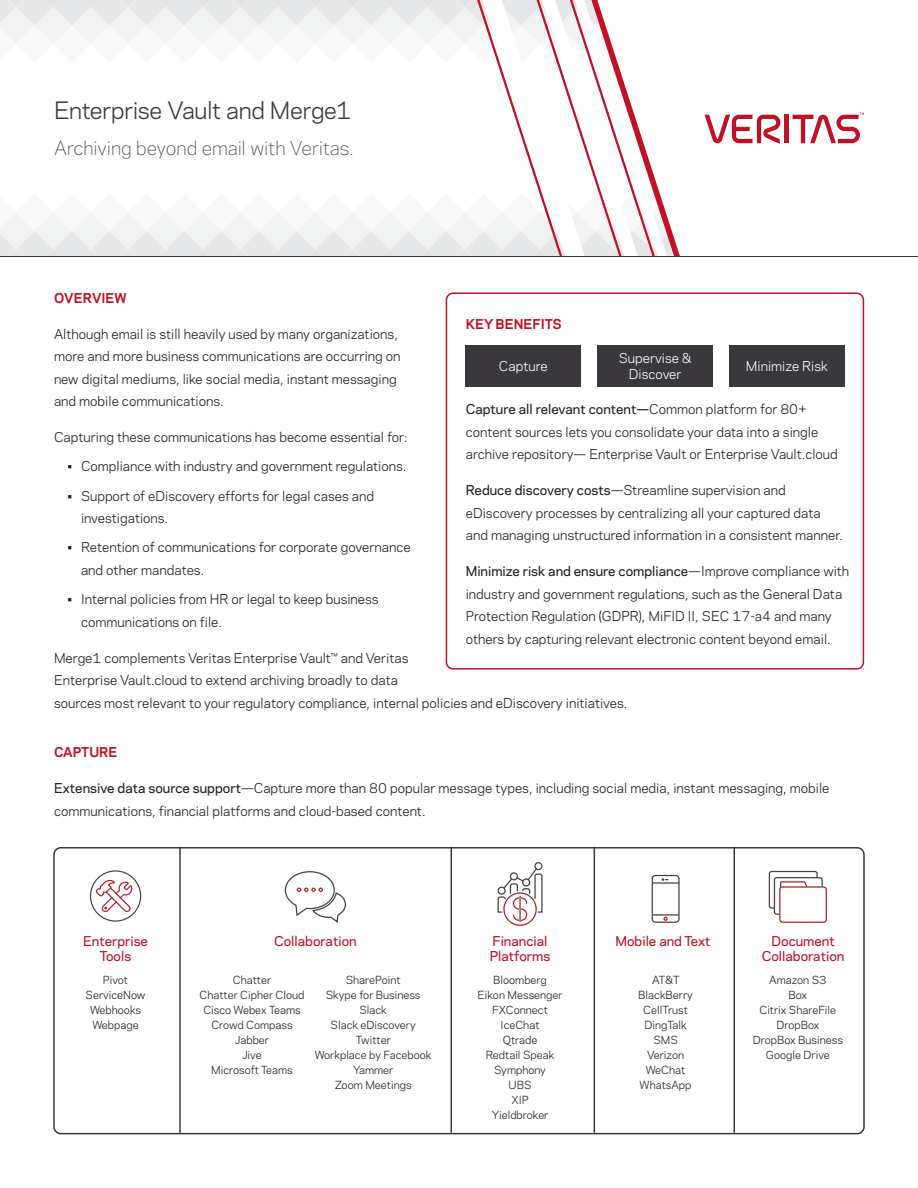
<style>
.page{position:relative;width:918px;height:1188px;background:#fff}
.page>*{position:absolute;margin:0;border:0;box-sizing:border-box;transform-origin:0 0}
.t1{font:22.5px "Polaris";letter-spacing:-.015em;color:#3a383c}
.t2{font:300 18px "Polaris";letter-spacing:-.005em;color:#3a383c}
.Body_Copy{font:12.75px/22.5px "Polaris";color:#231f20}
.Body_Copy-2{font:500 12.75px "Polaris";color:#c01125}
.Body_Copy-3{font:12.75px/15.3px "Polaris";color:#fff;text-align:center}
.Paragraph_Title{font:700 12.75px "Polaris";color:#c01125}
.Body_Copy-4{font:10.5px "Polaris";color:#231f20}
.s1{font-weight:500}
</style>
<div class="page">
<svg style="left:0;top:0;width:477px;height:256px"></svg>
<svg style="left:477px;top:0;width:387px;height:256px"></svg>
<hr style="left:0;top:256px;width:918px;height:1px;background:#3a383c">
<hr style="left:785px;top:115px;width:4px;height:28px;background:#c01125">
<svg style="left:705px;top:115px;width:76px;height:29px"></svg>
<svg style="left:793px;top:113px;width:71px;height:30px"></svg>
<div style="left:446px;top:292px;width:418px;height:378px;border:2px solid #c01125;border-radius:7px"></div>
<div style="left:466px;top:345px;width:115px;height:42px;background:#3a383c"></div>
<div style="left:598px;top:345px;width:115px;height:42px;background:#3a383c"></div>
<div style="left:729px;top:345px;width:116px;height:42px;background:#3a383c"></div>
<div style="left:53px;top:847px;width:812px;height:287px;border:2px solid #3a383c;border-radius:7px"></div>
<hr style="left:451px;top:847px;width:1px;height:286px;background:#3a383c">
<hr style="left:594px;top:847px;width:1px;height:286px;background:#3a383c">
<hr style="left:734px;top:847px;width:1px;height:286px;background:#3a383c">
<svg style="left:769px;top:871px;width:58px;height:52px"></svg>
<svg style="left:285px;top:871px;width:61px;height:52px"></svg>
<div style="left:652px;top:875px;width:28px;height:48px;border:1px solid #454142;border-radius:3px"></div>
<svg style="left:664px;top:917px;width:4px;height:4px"></svg>
<hr style="left:652px;top:882px;width:27px;height:2px;background:#454142">
<hr style="left:652px;top:914px;width:27px;height:2px;background:#454142">
<svg style="left:662px;top:878px;width:6px;height:3px"></svg>
<div style="left:534px;top:862px;width:9px;height:8px;border:1px solid #454142;border-radius:50%"></div>
<div style="left:503px;top:892px;width:34px;height:34px;border:1px solid #ab2328;border-radius:50%"></div>
<svg style="left:498px;top:867px;width:45px;height:55px"></svg>
<hr style="left:519px;top:896px;width:2px;height:26px;background:#ab2328">
<hr style="left:179px;top:847px;width:2px;height:286px;background:#3a383c">
<svg style="left:95px;top:879px;width:38px;height:36px"></svg>
<div style="left:90px;top:870px;width:51px;height:52px;border:1px solid #454142;border-radius:50%"></div>
<h1 class="t1" style="left:54px;top:94px;width:299px">Enterprise Vault and Merge1</h1>
<h2 class="t2" style="left:54px;top:135px;width:301px">Archiving beyond email with Veritas.</h2>
<p class="Paragraph_Title" style="left:54px;top:288px;width:74px">OVERVIEW</p>
<p class="Body_Copy" style="left:54px;top:322px;width:348px">Although email is still heavily used by many organizations, more and more business communications are occurring on new digital mediums, like social media, instant messaging and mobile communications.</p>
<p class="Body_Copy" style="left:54px;top:425px;width:355px">Capturing these communications has become essential for:</p>
<p class="Body_Copy" style="left:68px;top:455px;width:341px">• Compliance with industry and government regulations.</p>
<p class="Body_Copy" style="left:81px;top:484px;width:295px;text-indent:-14px">• Support of eDiscovery efforts for legal cases and investigations.</p>
<p class="Body_Copy" style="left:81px;top:536px;width:331px;text-indent:-14px">• Retention of communications for corporate governance and other mandates.</p>
<p class="Body_Copy" style="left:81px;top:587px;width:299px;text-indent:-14px">• Internal policies from HR or legal to keep business communications on file.</p>
<p class="Body_Copy" style="left:54px;top:646px;width:575px">Merge1 complements Veritas Enterprise Vault™ and Veritas<br>Enterprise Vault.cloud to extend archiving broadly to data<br>sources most relevant to your regulatory compliance, internal policies and eDiscovery initiatives.</p>
<p class="Paragraph_Title" style="left:54px;top:743px;width:65px">CAPTURE</p>
<p class="Body_Copy" style="left:54px;top:776px;width:777px"><span class="s1">Extensive data source support</span>—Capture more than 80 popular message types, including social media, instant messaging, mobile communications, financial platforms and cloud-based content.</p>
<p class="Paragraph_Title" style="left:466px;top:314px;width:98px">KEY BENEFITS</p>
<p class="Body_Copy-3" style="left:499px;top:358px;width:50px">Capture</p>
<p class="Body_Copy-3" style="left:619px;top:350px;width:74px">Supervise &amp;<br>Discover</p>
<p class="Body_Copy-3" style="left:746px;top:358px;width:84px">Minimize Risk</p>
<p class="Body_Copy" style="left:466px;top:398px;width:374px"><span class="s1">Capture all relevant content—</span>Common platform for 80+ content sources lets you consolidate your data into a single archive repository— Enterprise Vault or Enterprise Vault.cloud</p>
<p class="Body_Copy" style="left:466px;top:479px;width:379px"><span class="s1">Reduce discovery costs</span>—Streamline supervision and eDiscovery processes by centralizing all your captured data and managing unstructured information in a consistent manner.</p>
<p class="Body_Copy" style="left:466px;top:560px;width:385px"><span class="s1">Minimize risk and ensure compliance</span>—Improve compliance with industry and government regulations, such as the General Data Protection Regulation (GDPR), MiFID II, SEC 17-a4 and many others by capturing relevant electronic content beyond email.</p>
<p class="Body_Copy-2" style="left:83px;top:931px;width:67px">Enterprise</p>
<p class="Body_Copy-2" style="left:100px;top:946px;width:33px">Tools</p>
<p class="Body_Copy-4" style="left:103px;top:972px;width:27px">Pivot</p>
<p class="Body_Copy-4" style="left:86px;top:987px;width:61px">ServiceNow</p>
<p class="Body_Copy-4" style="left:90px;top:1002px;width:52px">Webhooks</p>
<p class="Body_Copy-4" style="left:92px;top:1017px;width:48px">Webpage</p>
<p class="Body_Copy-2" style="left:274px;top:931px;width:84px">Collaboration</p>
<p class="Body_Copy-4" style="left:233px;top:972px;width:40px">Chatter</p>
<p class="Body_Copy-4" style="left:200px;top:987px;width:106px">Chatter Cipher Cloud</p>
<p class="Body_Copy-4" style="left:203px;top:1002px;width:99px">Cisco Webex Teams</p>
<p class="Body_Copy-4" style="left:211px;top:1017px;width:83px">Crowd Compass</p>
<p class="Body_Copy-4" style="left:235px;top:1032px;width:36px">Jabber</p>
<p class="Body_Copy-4" style="left:242px;top:1047px;width:21px">Jive</p>
<p class="Body_Copy-4" style="left:211px;top:1062px;width:83px">Microsoft Teams</p>
<p class="Body_Copy-4" style="left:346px;top:972px;width:56px">SharePoint</p>
<p class="Body_Copy-4" style="left:326px;top:987px;width:96px">Skype for Business</p>
<p class="Body_Copy-4" style="left:359px;top:1002px;width:29px">Slack</p>
<p class="Body_Copy-4" style="left:331px;top:1017px;width:87px">Slack eDiscovery</p>
<p class="Body_Copy-4" style="left:356px;top:1032px;width:37px">Twitter</p>
<p class="Body_Copy-4" style="left:315px;top:1047px;width:118px">Workplace by Facebook</p>
<p class="Body_Copy-4" style="left:353px;top:1062px;width:42px">Yammer</p>
<p class="Body_Copy-4" style="left:335px;top:1077px;width:78px">Zoom Meetings</p>
<p class="Body_Copy-2" style="left:493px;top:931px;width:56px">Financial</p>
<p class="Body_Copy-2" style="left:490px;top:946px;width:62px">Platforms</p>
<p class="Body_Copy-4" style="left:493px;top:972px;width:55px">Bloomberg</p>
<p class="Body_Copy-4" style="left:478px;top:987px;width:87px">Eikon Messenger</p>
<p class="Body_Copy-4" style="left:492px;top:1002px;width:57px">FXConnect</p>
<p class="Body_Copy-4" style="left:501px;top:1017px;width:40px">IceChat</p>
<p class="Body_Copy-4" style="left:503px;top:1032px;width:36px">Qtrade</p>
<p class="Body_Copy-4" style="left:486px;top:1047px;width:70px">Redtail Speak</p>
<p class="Body_Copy-4" style="left:494px;top:1062px;width:53px">Symphony</p>
<p class="Body_Copy-4" style="left:509px;top:1077px;width:24px">UBS</p>
<p class="Body_Copy-4" style="left:511px;top:1092px;width:19px">XIP</p>
<p class="Body_Copy-4" style="left:492px;top:1107px;width:58px">Yieldbroker</p>
<p class="Body_Copy-2" style="left:616px;top:931px;width:97px">Mobile and Text</p>
<p class="Body_Copy-4" style="left:652px;top:972px;width:29px">AT&amp;T</p>
<p class="Body_Copy-4" style="left:638px;top:987px;width:56px">BlackBerry</p>
<p class="Body_Copy-4" style="left:643px;top:1002px;width:46px">CellTrust</p>
<p class="Body_Copy-4" style="left:644px;top:1017px;width:44px">DingTalk</p>
<p class="Body_Copy-4" style="left:653px;top:1032px;width:26px">SMS</p>
<p class="Body_Copy-4" style="left:647px;top:1047px;width:38px">Verizon</p>
<p class="Body_Copy-4" style="left:646px;top:1062px;width:41px">WeChat</p>
<p class="Body_Copy-4" style="left:640px;top:1077px;width:53px">WhatsApp</p>
<p class="Body_Copy-2" style="left:771px;top:931px;width:65px">Document</p>
<p class="Body_Copy-2" style="left:762px;top:946px;width:84px">Collaboration</p>
<p class="Body_Copy-4" style="left:769px;top:972px;width:59px">Amazon S3</p>
<p class="Body_Copy-4" style="left:789px;top:987px;width:20px">Box</p>
<p class="Body_Copy-4" style="left:759px;top:1002px;width:78px">Citrix ShareFile</p>
<p class="Body_Copy-4" style="left:776px;top:1017px;width:44px">DropBox</p>
<p class="Body_Copy-4" style="left:753px;top:1032px;width:92px">DropBox Business</p>
<p class="Body_Copy-4" style="left:766px;top:1047px;width:65px">Google Drive</p>
</div>
